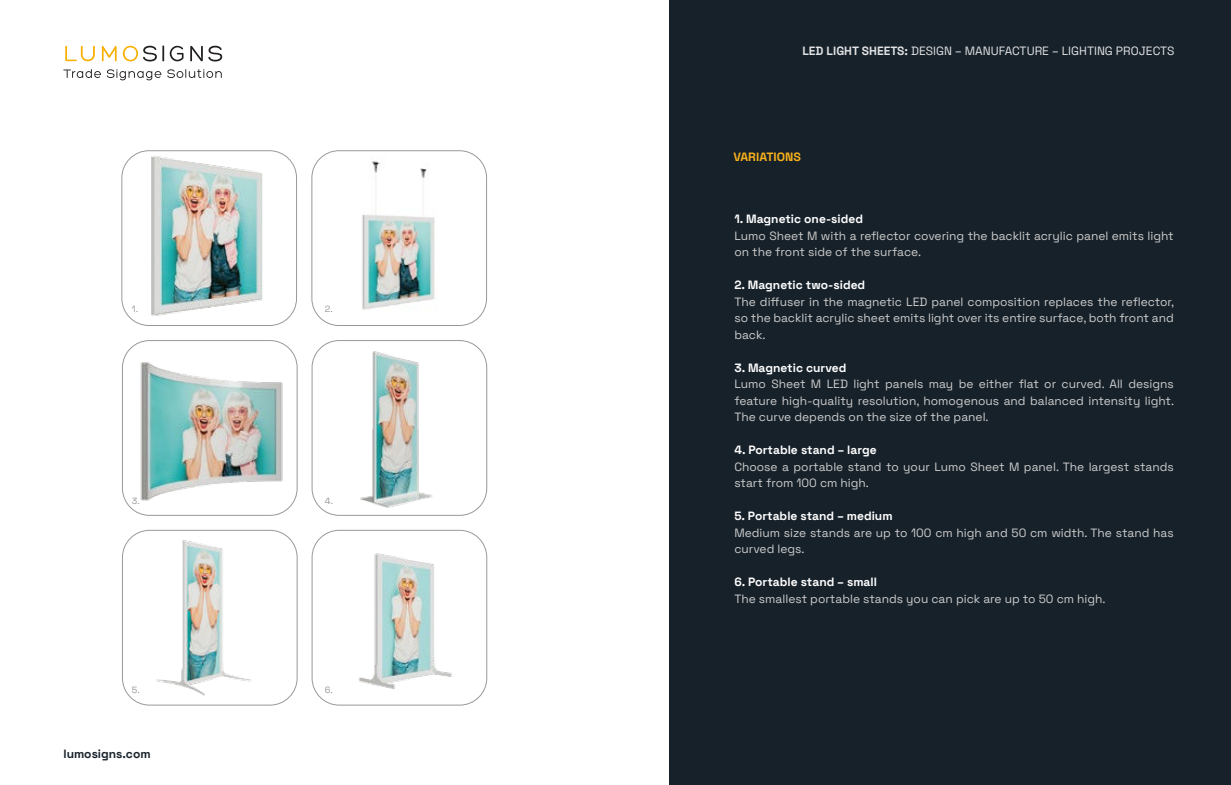
<style>
.page{position:relative;width:1231px;height:785px;background:#fff}
.page>*{position:absolute;margin:0;border:0;box-sizing:border-box;transform-origin:0 0}
.t1{font:12px/16.5px "Space Grotesk";color:#cdcdcc}
.t2{font:700 12px "Space Grotesk";color:#fff}
.t3{font:12px "Space Grotesk";color:#e2e3e4}
.t4{font:700 12px "Space Grotesk";color:#17212a}
.t5{font:700 12px "Space Grotesk";color:#f9b21b}
.t6{font:9px "Space Grotesk";color:#999}
.s1{font-weight:700}
</style>
<div class="page">
<div style="left:669px;top:0;width:562px;height:784px;background:#17212a"></div>
<img style="left:125px;top:152px;width:172px;height:171px">
<img style="left:316px;top:155px;width:161px;height:161px">
<div style="left:311px;top:150px;width:176px;height:176px;border:1px solid #999;border-radius:27px"></div>
<div style="left:122px;top:340px;width:176px;height:175px;border:1px solid #999;border-radius:27px"></div>
<div style="left:122px;top:530px;width:176px;height:175px;border:1px solid #999;border-radius:27px"></div>
<div style="left:312px;top:530px;width:175px;height:175px;border:1px solid #999;border-radius:27px"></div>
<div style="left:312px;top:340px;width:175px;height:175px;border:1px solid #999;border-radius:27px"></div>
<div style="left:121px;top:150px;width:176px;height:176px;border:1px solid #999;border-radius:27px"></div>
<img style="left:134px;top:362px;width:157px;height:148px">
<img style="left:314px;top:343px;width:171px;height:171px">
<img style="left:124px;top:532px;width:171px;height:171px">
<img style="left:316px;top:533px;width:170px;height:171px">
<svg style="left:65px;top:46px;width:30px;height:15px"></svg>
<svg style="left:102px;top:46px;width:15px;height:16px"></svg>
<svg style="left:123px;top:45px;width:41px;height:17px"></svg>
<svg style="left:170px;top:46px;width:14px;height:15px"></svg>
<svg style="left:190px;top:46px;width:32px;height:16px"></svg>
<svg style="left:63px;top:69px;width:38px;height:9px"></svg>
<svg style="left:107px;top:69px;width:54px;height:11px"></svg>
<svg style="left:167px;top:69px;width:55px;height:9px"></svg>
<p class="t6" style="left:132px;top:305px;width:8px">1.</p>
<p class="t6" style="left:325px;top:305px;width:9px">2.</p>
<p class="t6" style="left:132px;top:496px;width:9px">3.</p>
<p class="t6" style="left:325px;top:496px;width:10px">4.</p>
<p class="t6" style="left:132px;top:686px;width:9px">5.</p>
<p class="t6" style="left:325px;top:686px;width:10px">6.</p>
<p class="t4" style="left:63px;top:748px;width:89px">lumosigns.com</p>
<p class="t3" style="left:802px;top:45px;width:373px"><span class="s1">LED LIGHT SHEETS:</span> DESIGN – MANUFACTURE – LIGHTING PROJECTS</p>
<p class="t5" style="left:733px;top:151px;width:69px">VARIATIONS</p>
<p class="t2" style="left:734px;top:213px;width:130px">1. Magnetic one-sided</p>
<p class="t1" style="left:734px;top:226px;width:441px">Lumo Sheet M with a reflector covering the backlit acrylic panel emits light on the front side of the surface.</p>
<p class="t2" style="left:734px;top:279px;width:132px">2. Magnetic two-sided</p>
<p class="t1" style="left:734px;top:292px;width:441px;text-align:justify">The diffuser in the magnetic LED panel composition replaces the reflector, so the backlit acrylic sheet emits light over its entire surface, both front and back.</p>
<p class="t2" style="left:734px;top:362px;width:114px">3. Magnetic curved</p>
<p class="t1" style="left:734px;top:375px;width:441px;text-align:justify">Lumo Sheet M LED light panels may be either flat or curved. All designs feature high-quality resolution, homogenous and balanced intensity light.<br>The curve depends on the size of the panel.</p>
<p class="t2" style="left:734px;top:444px;width:144px">4. Portable stand – large</p>
<p class="t1" style="left:734px;top:459px;width:441px">Choose a portable stand to your Lumo Sheet M panel. The largest stands start from 100 cm high.</p>
<p class="t2" style="left:734px;top:510px;width:160px">5. Portable stand – medium</p>
<p class="t1" style="left:734px;top:525px;width:441px">Medium size stands are up to 100 cm high and 50 cm width. The stand has curved legs.</p>
<p class="t2" style="left:734px;top:576px;width:144px">6. Portable stand – small</p>
<p class="t1" style="left:734px;top:591px;width:373px">The smallest portable stands you can pick are up to 50 cm high.</p>
</div>
